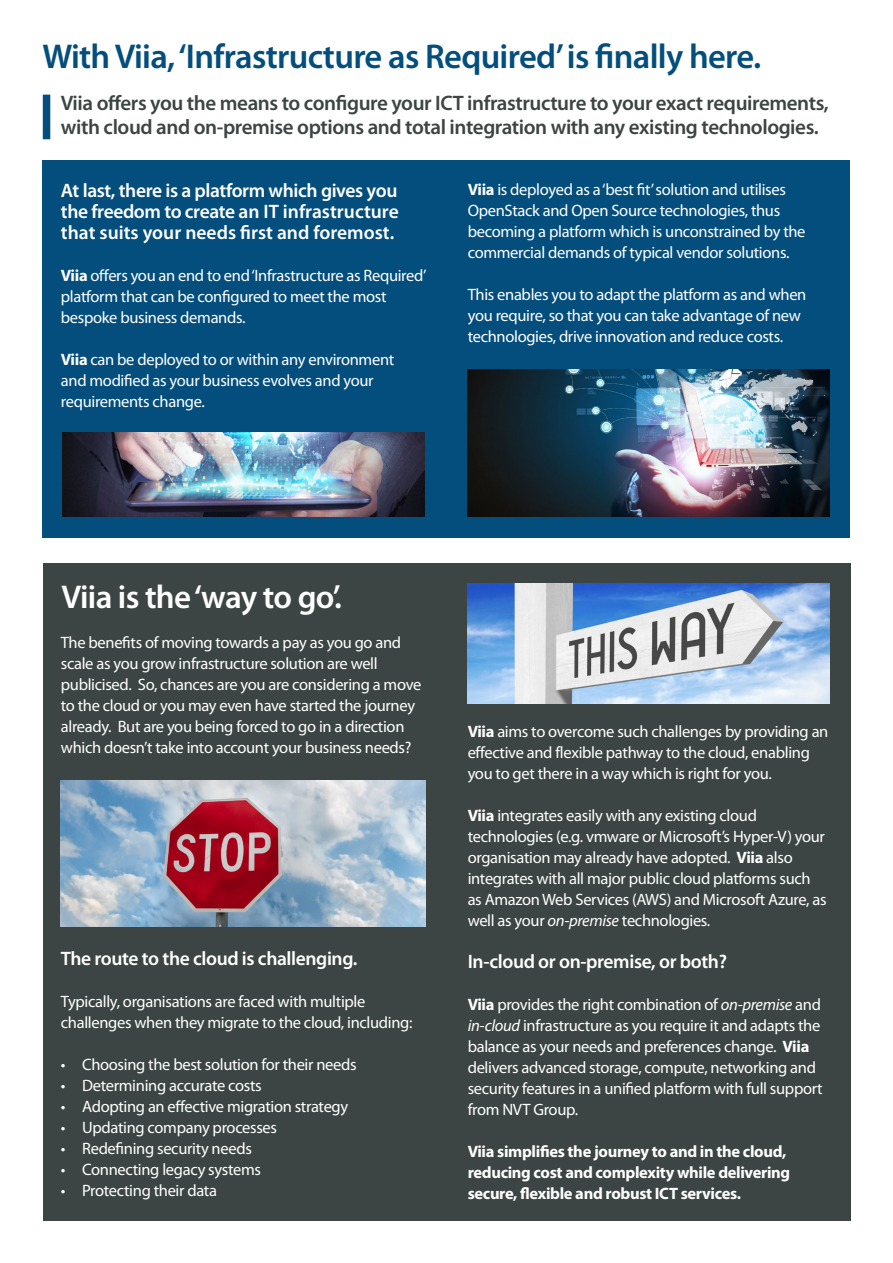
<style>
.page{position:relative;width:893px;height:1263px;background:#fff}
.page>*{position:absolute;margin:0;border:0;box-sizing:border-box;transform-origin:0 0}
.t1{font:600 34.5px "Myriad Pro";letter-spacing:-.02em;color:#034e7d}
.t2{font:600 33px "Myriad Pro";letter-spacing:-.02em;color:#fff}
.t3{font:600 21px/24px "Myriad Pro";letter-spacing:-.02em;color:#3c4543}
.t4{font:600 19.5px/21px "Myriad Pro";letter-spacing:-.015em;color:#fff;text-align:justify}
.t5{font:16.5px/21px "Myriad Pro";letter-spacing:-.02em;color:#fff}
.t6{font:700 16.5px/21px "Myriad Pro";letter-spacing:-.02em;color:#fff}
.s1{font-weight:700}
.s2{font-style:italic}
</style>
<div class="page">
<div style="left:43px;top:161px;width:807px;height:377px;background:#034e7d"></div>
<div style="left:43px;top:95px;width:7px;height:44px;background:#034e7d"></div>
<img style="left:63px;top:432px;width:361px;height:84px">
<img style="left:468px;top:370px;width:361px;height:146px">
<div style="left:43px;top:563px;width:807px;height:657px;background:#3c4543"></div>
<img style="left:61px;top:780px;width:364px;height:147px">
<img style="left:468px;top:583px;width:361px;height:120px">
<p class="t1" style="left:43px;top:35px;width:720px">With Viia, ‘Infrastructure as Required’ is finally here.</p>
<p class="t3" style="left:61px;top:91px;width:769px">Viia offers you the means to configure your ICT infrastructure to your exact requirements, with cloud and on-premise options and total integration with any existing technologies.</p>
<p class="t4" style="left:61px;top:179px;width:339px">At last, there is a platform which gives you the freedom to create an IT infrastructure that suits your needs first and foremost.</p>
<p class="t5" style="left:61px;top:264px;width:367px"><span class="s1">Viia</span> offers you an end to end ‘Infrastructure as Required’ platform that can be configured to meet the most bespoke business demands.</p>
<p class="t5" style="left:61px;top:348px;width:335px"><span class="s1">Viia</span> can be deployed to or within any environment and modified as your business evolves and your requirements change.</p>
<p class="t5" style="left:468px;top:178px;width:339px"><span class="s1">Viia</span> is deployed as a ‘best fit’ solution and utilises OpenStack and Open Source technologies, thus becoming a platform which is unconstrained by the commercial demands of typical vendor solutions.</p>
<p class="t5" style="left:468px;top:283px;width:340px">This enables you to adapt the platform as and when you require, so that you can take advantage of new technologies, drive innovation and reduce costs.</p>
<p class="t2" style="left:62px;top:576px;width:282px">Viia is the ‘way to go’.</p>
<p class="t5" style="left:61px;top:631px;width:362px">The benefits of moving towards a pay as you go and scale as you grow infrastructure solution are well publicised. So, chances are you are considering a move to the cloud or you may even have started the journey already. But are you being forced to go in a direction which doesn’t take into account your business needs?</p>
<p class="t4" style="left:61px;top:947px;width:298px">The route to the cloud is challenging.</p>
<p class="t5" style="left:61px;top:990px;width:353px">Typically, organisations are faced with multiple challenges when they migrate to the cloud, including:</p>
<p class="t5" style="left:61px;top:1053px;width:297px">• Choosing the best solution for their needs</p>
<p class="t5" style="left:61px;top:1074px;width:202px">• Determining accurate costs</p>
<p class="t5" style="left:61px;top:1095px;width:289px">• Adopting an effective migration strategy</p>
<p class="t5" style="left:61px;top:1116px;width:218px">• Updating company processes</p>
<p class="t5" style="left:61px;top:1137px;width:192px">• Redefining security needs</p>
<p class="t5" style="left:61px;top:1158px;width:202px">• Connecting legacy systems</p>
<p class="t5" style="left:61px;top:1179px;width:158px">• Protecting their data</p>
<p class="t5" style="left:468px;top:721px;width:362px"><span class="s1">Viia</span> aims to overcome such challenges by providing an effective and flexible pathway to the cloud, enabling you to get there in a way which is right for you.</p>
<p class="t5" style="left:468px;top:805px;width:360px"><span class="s1">Viia</span> integrates easily with any existing cloud technologies (e.g. vmware or Microsoft’s Hyper-V) your organisation may already have adopted. <span class="s1">Viia</span> also integrates with all major public cloud platforms such as Amazon Web Services (AWS) and Microsoft Azure, as well as your <span class="s2">on-premise</span> technologies.</p>
<p class="t4" style="left:468px;top:950px;width:261px">In-cloud or on-premise, or both?</p>
<p class="t5" style="left:468px;top:994px;width:355px"><span class="s1">Viia</span> provides the right combination of <span class="s2">on-premise</span> and</p>
<p class="t5" style="left:468px;top:1015px;width:356px"><span class="s2">in-cloud</span> infrastructure as you require it and adapts the balance as your needs and preferences change. <span class="s1">Viia </span>delivers advanced storage, compute, networking and security features in a unified platform with full support from NVT Group.</p>
<p class="t6" style="left:468px;top:1140px;width:324px">Viia simplifies the journey to and in the cloud, reducing cost and complexity while delivering secure, flexible and robust ICT services.</p>
</div>
